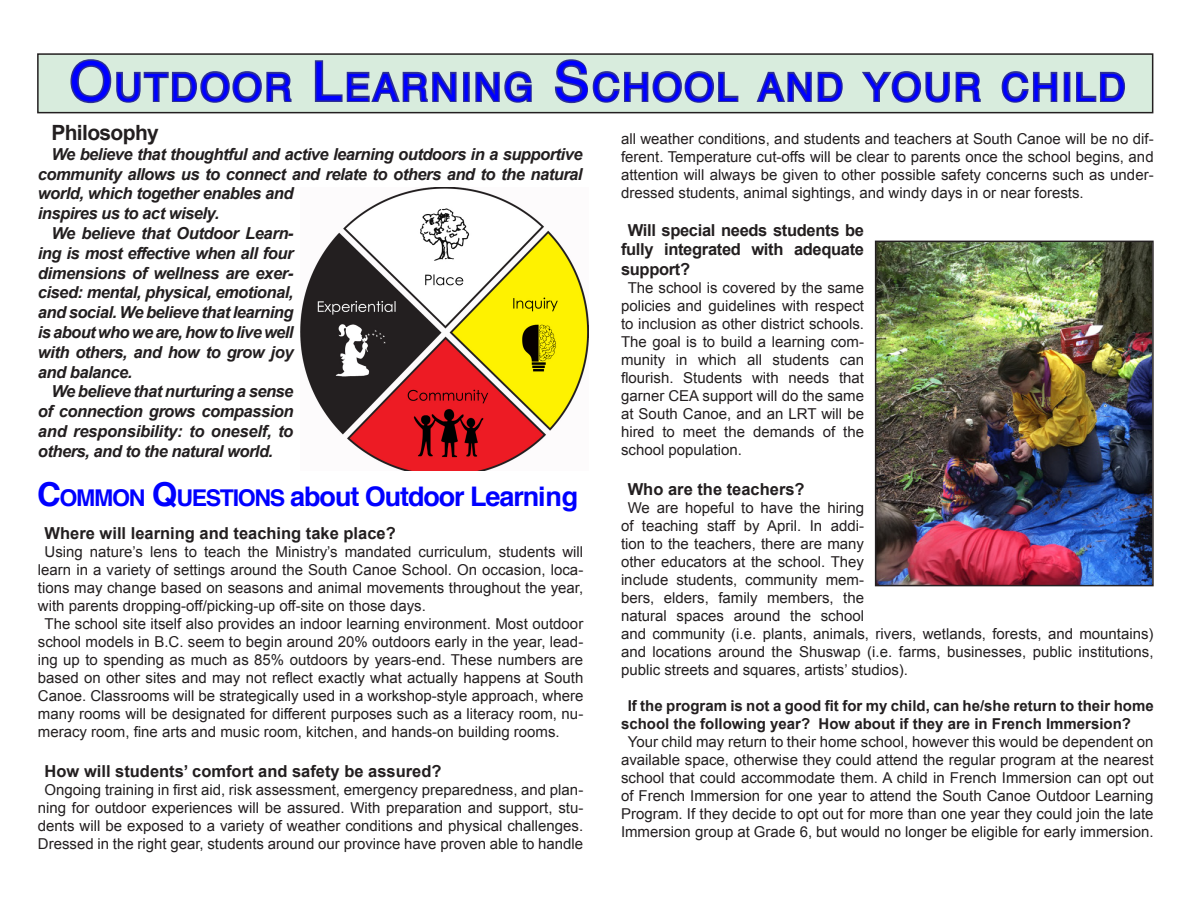
<style>
.page{position:relative;width:1188px;height:918px;background:#fff}
.page>*{position:absolute;margin:0;border:0;box-sizing:border-box;transform-origin:0 0}
.t1{font:37.8px "Helvetica";letter-spacing:.07em;color:#00f}
.t2{font:700 27px "Helvetica";letter-spacing:-.04em;color:#00f}
.t3{font:700 21px "Arial";letter-spacing:-.03em;color:#231f20}
.t4{font:italic 700 16.5px/19.8px "Arial";letter-spacing:-.03em;color:#231f20;text-align:justify}
.t5{font:700 16.5px/19.8px "Arial";color:#231f20;text-align:justify}
.t6{font:15px/18px "Arial";color:#231f20;text-align:justify}
.t7{font:700 15px/18px "Arial";color:#231f20}
.s1{font-size:54px}
.s2{font-size:33px}
.s3{font-size:23.1px}
</style>
<div class="page">
<div style="left:38px;top:54px;width:1115px;height:59px;background:#d8ecdd"></div>
<div style="left:37px;top:53px;width:1116px;height:60px;border:2px solid #231f20"></div>
<svg style="left:69px;top:53px;width:224px;height:51px"></svg>
<svg style="left:313px;top:53px;width:145px;height:49px"></svg>
<div style="left:463px;top:72px;width:7px;height:30px;border:3px solid #2e3092"></div>
<svg style="left:475px;top:71px;width:57px;height:32px"></svg>
<svg style="left:554px;top:59px;width:185px;height:45px"></svg>
<svg style="left:756px;top:71px;width:87px;height:31px"></svg>
<svg style="left:859px;top:53px;width:123px;height:50px"></svg>
<svg style="left:1001px;top:71px;width:57px;height:32px"></svg>
<div style="left:1064px;top:72px;width:6px;height:30px;border:3px solid #2e3092"></div>
<svg style="left:1076px;top:71px;width:49px;height:31px"></svg>
<img style="left:878px;top:244px;width:273px;height:339px">
<div style="left:875px;top:241px;width:279px;height:345px;border:2px solid #231f20"></div>
<img style="left:300px;top:188px;width:289px;height:283px">
<p class="t1" style="left:70px;top:58px;width:612px"><span class="s1">O</span>UTDOOR <span class="s1">L</span>EARNING <span class="s1">S</span>CHOOL</p>
<p class="t1" style="left:758px;top:58px;width:369px">AND YOUR CHILD</p>
<p class="t3" style="left:51px;top:119px;width:109px">Philosophy</p>
<p class="t4" style="left:38px;top:145px;width:546px;text-align:left;text-indent:14px">We believe that thoughtful and active learning outdoors in a supportive community allows us to connect and relate to others and to the natural world, which together enables and<br>inspires us to act wisely.</p>
<p class="t4" style="left:38px;top:224px;width:257px;text-indent:14px">We believe that Outdoor Learn&shy;ing is most effective when all four dimensions of wellness are exer&shy;cised: mental, physical, emotional, and social. We believe that learning is about who we are, how to live well with others, and how to grow joy and balance.</p>
<p class="t4" style="left:38px;top:382px;width:257px;text-indent:14px">We believe that nurturing a sense of connection grows compassion and responsibility: to oneself, to others, and to the natural world.</p>
<p class="t6" style="left:621px;top:130px;width:534px">all weather conditions, and students and teachers at South Canoe will be no dif&shy;ferent. Temperature cut-offs will be clear to parents once the school begins, and attention will always be given to other possible safety concerns such as under&shy;dressed students, animal sightings, and windy days in or near forests.</p>
<p class="t5" style="left:621px;top:220px;width:245px;text-indent:7px">Will special needs students be fully integrated with adequate support?</p>
<p class="t6" style="left:621px;top:279px;width:245px;text-indent:7px">The school is covered by the same policies and guidelines with respect to inclusion as other district schools.<br>The goal is to build a learning com&shy;munity in which all students can flourish. Students with needs that garner CEA support will do the same at South Canoe, and an LRT will be hired to meet the demands of the school population.</p>
<p class="t5" style="left:628px;top:480px;width:178px">Who are the teachers?</p>
<p class="t6" style="left:621px;top:499px;width:534px;text-align:left;text-indent:7px">We are hopeful to have the hiring<br>of teaching staff by April. In addi-<br>tion to the teachers, there are many<br>other educators at the school. They<br>include students, community mem-<br>bers, elders, family members, the<br>natural spaces around the school<br>and community (i.e. plants, animals, rivers, wetlands, forests, and mountains) and locations around the Shuswap (i.e. farms, businesses, public institutions, public streets and squares, artists’ studios).</p>
<p class="t7" style="left:621px;top:697px;width:534px;text-indent:7px">If the program is not a good fit for my child, can he/she return to their home school the following year? How about if they are in French Immersion?</p>
<p class="t6" style="left:621px;top:733px;width:534px;text-align:center">Your child may return to their home school, however this would be dependent on available space, otherwise they could attend the regular program at the nearest school that could accommodate them. A child in French Immersion can opt out of French Immersion for one year to attend the South Canoe Outdoor Learning Program. If they decide to opt out for more than one year they could join the late Immersion group at Grade 6, but would no longer be eligible for early immersion.</p>
<p class="t2" style="left:37px;top:475px;width:543px"><span class="s2">C</span><span class="s3">OMMON</span> <span class="s2">Q</span><span class="s3">UESTIONS</span> about Outdoor Learning</p>
<p class="t5" style="left:45px;top:524px;width:353px">Where will learning and teaching take place?</p>
<p class="t6" style="left:38px;top:543px;width:547px;text-indent:7px">Using nature’s lens to teach the Ministry’s mandated curriculum, students will learn in a variety of settings around the South Canoe School. On occasion, loca&shy;tions may change based on seasons and animal movements throughout the year, with parents dropping-off/picking-up off-site on those days.</p>
<p class="t6" style="left:38px;top:615px;width:547px;text-indent:7px">The school site itself also provides an indoor learning environment. Most outdoor school models in B.C. seem to begin around 20% outdoors early in the year, lead&shy;ing up to spending as much as 85% outdoors by years-end. These numbers are based on other sites and may not reflect exactly what actually happens at South Canoe. Classrooms will be strategically used in a workshop-style approach, where many rooms will be designated for different purposes such as a literacy room, nu&shy;meracy room, fine arts and music room, kitchen, and hands-on building rooms.</p>
<p class="t5" style="left:45px;top:762px;width:398px">How will students’ comfort and safety be assured?</p>
<p class="t6" style="left:38px;top:781px;width:547px;text-align:center">Ongoing training in first aid, risk assessment, emergency preparedness, and plan&shy;ning for outdoor experiences will be assured. With preparation and support, stu&shy;dents will be exposed to a variety of weather conditions and physical challenges.<br>Dressed in the right gear, students around our province have proven able to handle</p>
</div>
